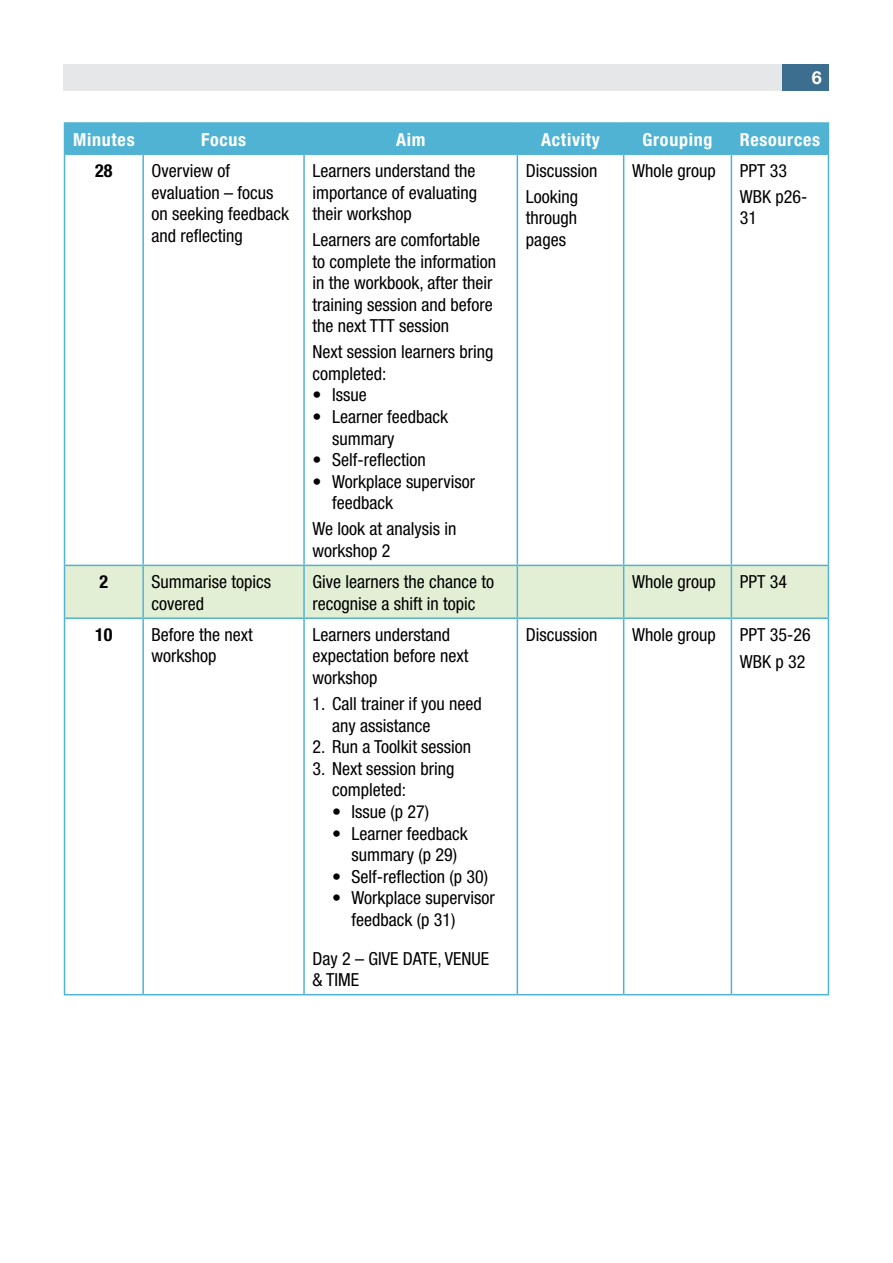
<style>
.page{position:relative;width:893px;height:1263px;background:#fff}
.page>*{position:absolute;margin:0;border:0;box-sizing:border-box;transform-origin:0 0}
.t1{font:condensed 18px/21.6px "Helvetica Neue";color:#000}
.t2{font:700 condensed 18px "Helvetica Neue";letter-spacing:.04em;color:#fff}
.t3{font:700 condensed 18px "Helvetica Neue";color:#000}
.t4{font:700 18px "Helvetica Neue";color:#fff}
</style>
<div class="page">
<div style="left:64px;top:64px;width:765px;height:26px;background:#e6e7e8"></div>
<div style="left:782px;top:64px;width:47px;height:26px;background:#3b6e8f"></div>
<div style="left:65px;top:566px;width:763px;height:51px;background:#e2efd4"></div>
<hr style="left:64px;top:122px;width:79px;height:2px;background:#51b3d3">
<hr style="left:143px;top:122px;width:161px;height:2px;background:#51b3d3">
<hr style="left:304px;top:122px;width:213px;height:2px;background:#51b3d3">
<hr style="left:517px;top:122px;width:107px;height:2px;background:#51b3d3">
<hr style="left:624px;top:122px;width:107px;height:2px;background:#51b3d3">
<hr style="left:731px;top:122px;width:98px;height:2px;background:#51b3d3">
<div style="left:64px;top:123px;width:765px;height:30px;background:#51b3d3"></div>
<hr style="left:64px;top:153px;width:79px;height:2px;background:#51b3d3">
<hr style="left:64px;top:155px;width:1px;height:410px;background:#51b3d3">
<hr style="left:143px;top:153px;width:161px;height:2px;background:#51b3d3">
<hr style="left:142px;top:155px;width:2px;height:410px;background:#51b3d3">
<hr style="left:304px;top:153px;width:213px;height:2px;background:#51b3d3">
<hr style="left:303px;top:155px;width:2px;height:410px;background:#51b3d3">
<hr style="left:517px;top:153px;width:107px;height:2px;background:#51b3d3">
<hr style="left:517px;top:155px;width:1px;height:410px;background:#51b3d3">
<hr style="left:624px;top:153px;width:107px;height:2px;background:#51b3d3">
<hr style="left:623px;top:155px;width:1px;height:410px;background:#51b3d3">
<hr style="left:731px;top:153px;width:98px;height:2px;background:#51b3d3">
<hr style="left:731px;top:155px;width:1px;height:410px;background:#51b3d3">
<hr style="left:828px;top:155px;width:1px;height:410px;background:#51b3d3">
<hr style="left:64px;top:565px;width:79px;height:1px;background:#51b3d3">
<hr style="left:64px;top:566px;width:1px;height:51px;background:#51b3d3">
<hr style="left:143px;top:565px;width:161px;height:1px;background:#51b3d3">
<hr style="left:142px;top:566px;width:2px;height:51px;background:#51b3d3">
<hr style="left:304px;top:565px;width:213px;height:1px;background:#51b3d3">
<hr style="left:303px;top:566px;width:2px;height:51px;background:#51b3d3">
<hr style="left:517px;top:565px;width:107px;height:1px;background:#51b3d3">
<hr style="left:517px;top:566px;width:1px;height:51px;background:#51b3d3">
<hr style="left:624px;top:565px;width:107px;height:1px;background:#51b3d3">
<hr style="left:623px;top:566px;width:1px;height:51px;background:#51b3d3">
<hr style="left:731px;top:565px;width:98px;height:1px;background:#51b3d3">
<hr style="left:731px;top:566px;width:1px;height:51px;background:#51b3d3">
<hr style="left:828px;top:566px;width:1px;height:51px;background:#51b3d3">
<hr style="left:64px;top:617px;width:79px;height:2px;background:#51b3d3">
<hr style="left:64px;top:619px;width:1px;height:375px;background:#51b3d3">
<hr style="left:143px;top:617px;width:161px;height:2px;background:#51b3d3">
<hr style="left:142px;top:619px;width:2px;height:375px;background:#51b3d3">
<hr style="left:304px;top:617px;width:213px;height:2px;background:#51b3d3">
<hr style="left:303px;top:619px;width:2px;height:375px;background:#51b3d3">
<hr style="left:517px;top:617px;width:107px;height:2px;background:#51b3d3">
<hr style="left:517px;top:619px;width:1px;height:375px;background:#51b3d3">
<hr style="left:624px;top:617px;width:107px;height:2px;background:#51b3d3">
<hr style="left:623px;top:619px;width:1px;height:375px;background:#51b3d3">
<hr style="left:731px;top:617px;width:98px;height:2px;background:#51b3d3">
<hr style="left:731px;top:619px;width:1px;height:375px;background:#51b3d3">
<hr style="left:828px;top:619px;width:1px;height:375px;background:#51b3d3">
<hr style="left:64px;top:994px;width:79px;height:1px;background:#51b3d3">
<hr style="left:143px;top:994px;width:161px;height:1px;background:#51b3d3">
<hr style="left:304px;top:994px;width:213px;height:1px;background:#51b3d3">
<hr style="left:517px;top:994px;width:107px;height:1px;background:#51b3d3">
<hr style="left:624px;top:994px;width:107px;height:1px;background:#51b3d3">
<hr style="left:731px;top:994px;width:98px;height:1px;background:#51b3d3">
<p class="t4" style="left:812px;top:66px;width:12px">6</p>
<p class="t2" style="left:73px;top:128px;width:63px">Minutes</p>
<p class="t2" style="left:201px;top:128px;width:47px">Focus</p>
<p class="t2" style="left:396px;top:128px;width:31px">Aim</p>
<p class="t2" style="left:541px;top:128px;width:60px">Activity</p>
<p class="t2" style="left:642px;top:128px;width:72px">Grouping</p>
<p class="t2" style="left:740px;top:128px;width:82px">Resources</p>
<p class="t3" style="left:95px;top:159px;width:19px">28</p>
<p class="t1" style="left:152px;top:160px;width:139px">Overview of evaluation – focus on seeking feedback and reflecting</p>
<p class="t1" style="left:313px;top:160px;width:166px;text-align:justify">Learners understand the importance of evaluating their workshop</p>
<p class="t1" style="left:526px;top:157px;width:73px;line-height:25.8px">Discussion<br>Looking</p>
<p class="t1" style="left:526px;top:207px;width:53px">through pages</p>
<p class="t1" style="left:632px;top:160px;width:85px">Whole group</p>
<p class="t1" style="left:740px;top:157px;width:69px;line-height:25.8px">PPT 33<br>WBK p26-</p>
<p class="t1" style="left:740px;top:207px;width:19px">31</p>
<p class="t1" style="left:313px;top:229px;width:185px">Learners are comfortable to complete the information in the workbook, after their training session and before the next TTT session</p>
<p class="t1" style="left:313px;top:341px;width:182px">Next session learners bring completed:</p>
<p class="t1" style="left:313px;top:384px;width:56px">• Issue</p>
<p class="t1" style="left:332px;top:406px;width:118px;text-indent:-19px">• Learner feedback summary</p>
<p class="t1" style="left:313px;top:449px;width:115px">• Self-reflection</p>
<p class="t1" style="left:332px;top:470px;width:145px;text-indent:-19px">• Workplace supervisor feedback</p>
<p class="t1" style="left:313px;top:518px;width:146px">We look at analysis in workshop 2</p>
<p class="t3" style="left:100px;top:570px;width:10px">2</p>
<p class="t1" style="left:152px;top:571px;width:121px">Summarise topics covered</p>
<p class="t1" style="left:313px;top:571px;width:183px">Give learners the chance to recognise a shift in topic</p>
<p class="t1" style="left:632px;top:571px;width:85px">Whole group</p>
<p class="t1" style="left:740px;top:571px;width:49px">PPT 34</p>
<p class="t3" style="left:95px;top:623px;width:19px">10</p>
<p class="t1" style="left:152px;top:624px;width:103px">Before the next workshop</p>
<p class="t1" style="left:313px;top:624px;width:158px">Learners understand expectation before next workshop</p>
<p class="t1" style="left:332px;top:693px;width:151px;text-indent:-19px">1. Call trainer if you need any assistance</p>
<p class="t1" style="left:313px;top:736px;width:160px">2. Run a Toolkit session</p>
<p class="t1" style="left:332px;top:757px;width:124px;text-indent:-19px">3. Next session bring completed:</p>
<p class="t1" style="left:332px;top:801px;width:99px">• Issue (p 27)</p>
<p class="t1" style="left:332px;top:822px;width:137px;text-align:center">• Learner feedback summary (p 29)</p>
<p class="t1" style="left:332px;top:865px;width:158px">• Self-reflection (p 30)</p>
<p class="t1" style="left:351px;top:887px;width:145px;text-indent:-19px">• Workplace supervisor feedback (p 31)</p>
<p class="t1" style="left:312px;top:947px;width:178px">Day 2 – GIVE DATE, VENUE &amp; TIME</p>
<p class="t1" style="left:526px;top:624px;width:73px">Discussion</p>
<p class="t1" style="left:632px;top:624px;width:85px">Whole group</p>
<p class="t1" style="left:740px;top:621px;width:72px;line-height:26.7px">PPT 35-26<br>WBK p 32</p>
</div>
